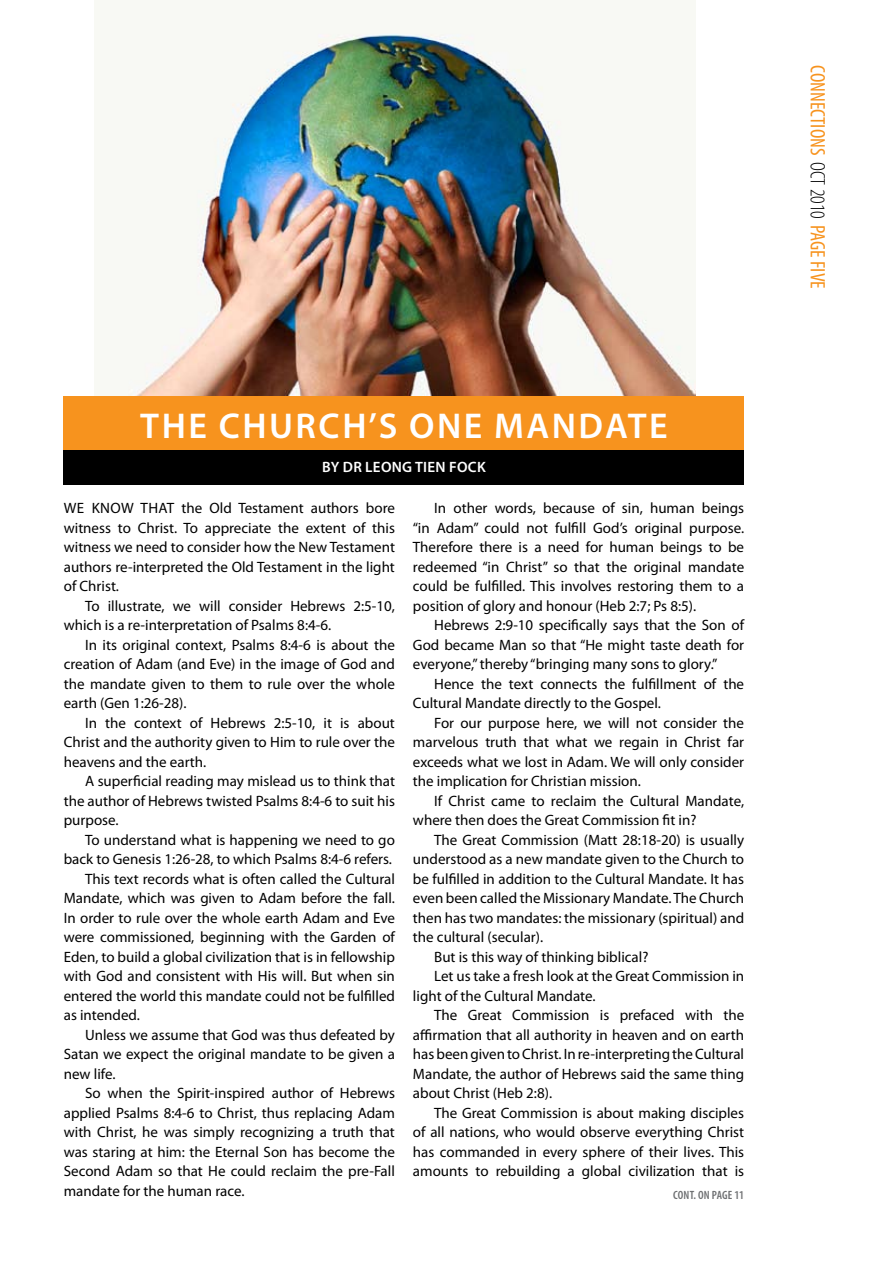
<style>
.page{position:relative;width:893px;height:1263px;background:#fff}
.page>*{position:absolute;margin:0;border:0;box-sizing:border-box;transform-origin:0 0}
.t1{font:600 36px "Myriad Pro";letter-spacing:.07em;color:#fff}
.t2{font:condensed 21px "Myriad Pro";color:#f7931e}
.t3{font:15px/19.5px "Myriad Pro";color:#000;text-align:justify}
.t4{font:600 15px "Myriad Pro";letter-spacing:.02em;color:#fff}
.t5{font:600 condensed 12px "Myriad Pro";letter-spacing:.005em;color:#6d6f71}
.s1{font-weight:300;color:#000}
</style>
<div class="page">
<img style="left:94px;top:0;width:602px;height:396px">
<div style="left:64px;top:396px;width:680px;height:62px;background:#f7931e"></div>
<div style="left:64px;top:450px;width:680px;height:35px;background:#000"></div>
<h1 class="t1" style="left:140px;top:403px;width:529px">THE CHURCH’S ONE MANDATE</h1>
<p class="t4" style="left:322px;top:457px;width:164px">BY DR LEONG TIEN FOCK</p>
<p class="t3" style="left:64px;top:498px;width:333px;text-indent:77px">that the Old Testament authors bore witness to Christ. To appreciate the extent of this witness we need to consider how the New Testament authors re-interpreted the Old Testament in the light of Christ.</p>
<p class="t3" style="left:64px;top:595px;width:333px;text-indent:21px">To illustrate, we will consider Hebrews 2:5-10, which is a re-interpretation of Psalms 8:4-6.</p>
<p class="t3" style="left:64px;top:634px;width:333px;text-indent:21px">In its original context, Psalms 8:4-6 is about the creation of Adam (and Eve) in the image of God and the mandate given to them to rule over the whole earth (Gen 1:26-28).</p>
<p class="t3" style="left:64px;top:712px;width:333px;text-indent:21px">In the context of Hebrews 2:5-10, it is about Christ and the authority given to H im to rule over the heavens and the earth.</p>
<p class="t3" style="left:64px;top:771px;width:333px;text-indent:21px">A superficial reading may mislead us to think that the author of Hebrews twisted Psalms 8:4-6 to suit his purpose.</p>
<p class="t3" style="left:85px;top:829px;width:311px">To understand what is happening we need to go</p>
<p class="t3" style="left:64px;top:849px;width:330px">back to Genesis 1:26-28, to which Psalms 8:4-6 refers.</p>
<p class="t3" style="left:85px;top:868px;width:311px">This text records what is often called the Cultural</p>
<p class="t3" style="left:64px;top:888px;width:333px">Mandate, which was given to Adam before the fall.</p>
<p class="t3" style="left:64px;top:907px;width:333px">In order to rule over the whole earth Adam and Eve</p>
<p class="t3" style="left:64px;top:927px;width:333px">were commissioned, beginning with the Garden of</p>
<p class="t3" style="left:64px;top:946px;width:333px">Eden, to build a global civilization that is in fellowship</p>
<p class="t3" style="left:64px;top:966px;width:333px">with God and consistent with H is will. But when sin</p>
<p class="t3" style="left:64px;top:985px;width:333px">entered the world this mandate could not be fulfilled</p>
<p class="t3" style="left:64px;top:1005px;width:78px">as intended.</p>
<p class="t3" style="left:85px;top:1024px;width:311px">Unless we assume that God was thus defeated by</p>
<p class="t3" style="left:64px;top:1044px;width:333px">Satan we expect the original mandate to be given a</p>
<p class="t3" style="left:64px;top:1063px;width:53px">new life.</p>
<p class="t3" style="left:85px;top:1083px;width:311px">So when the Spirit-inspired author of Hebrews</p>
<p class="t3" style="left:64px;top:1102px;width:333px">applied Psalms 8:4-6 to Christ, thus replacing Adam</p>
<p class="t3" style="left:64px;top:1122px;width:333px">with Christ, he was simply recognizing a truth that</p>
<p class="t3" style="left:64px;top:1141px;width:333px">was staring at him: the Eternal Son has become the</p>
<p class="t3" style="left:64px;top:1161px;width:333px">Second Adam so that He could reclaim the pre-Fall</p>
<p class="t3" style="left:64px;top:1180px;width:182px">mandate for the human race.</p>
<p class="t3" style="left:64px;top:498px;width:59px">We know</p>
<p class="t3" style="left:413px;top:498px;width:333px;text-indent:21px">In other words, because of sin, human beings “in Adam” could not fulfill God’s original purpose.<br>Therefore there is a need for human beings to be redeemed “in Christ” so that the original mandate could be fulfilled. This involves restoring them to a position of glory and honour (Heb 2:7; Ps 8:5).</p>
<p class="t3" style="left:413px;top:615px;width:333px;text-indent:21px">Hebrews 2:9-10 specifically says that the Son of God became Man so that “He might taste death for everyone,” thereby “bringing many sons to glory.”</p>
<p class="t3" style="left:413px;top:673px;width:333px;text-indent:21px">Hence the text connects the fulfillment of the<br>Cultural Mandate directly to the Gospel.</p>
<p class="t3" style="left:413px;top:712px;width:333px;text-indent:21px">For our purpose here, we will not consider the marvelous truth that what we regain in Christ far exceeds what we lost in Adam. We will only consider the implication for Christian mission.</p>
<p class="t3" style="left:413px;top:790px;width:333px;text-indent:21px">If Christ came to reclaim the Cultural Mandate, where then does the Great Commission fit in?</p>
<p class="t3" style="left:434px;top:829px;width:311px">The Great Commission (Matt 28:18-20) is usually</p>
<p class="t3" style="left:413px;top:849px;width:333px">understood as a new mandate given to the Church to</p>
<p class="t3" style="left:413px;top:868px;width:333px">be fulfilled in addition to the Cultural Mandate. It has</p>
<p class="t3" style="left:413px;top:888px;width:333px">even been called the Missionary Mandate. The Church</p>
<p class="t3" style="left:413px;top:907px;width:333px">then has two mandates: the missionary (spiritual) and</p>
<p class="t3" style="left:413px;top:927px;width:132px">the cultural (secular).</p>
<p class="t3" style="left:434px;top:946px;width:216px">But is this way of thinking biblical?</p>
<p class="t3" style="left:434px;top:966px;width:311px">Let us take a fresh look at the Great Commission in</p>
<p class="t3" style="left:413px;top:985px;width:184px">light of the Cultural Mandate.</p>
<p class="t3" style="left:434px;top:1005px;width:311px">The Great Commission is prefaced with the</p>
<p class="t3" style="left:413px;top:1024px;width:333px">affirmation that all authority in heaven and on earth</p>
<p class="t3" style="left:413px;top:1044px;width:333px">has been given to Christ. In re-interpreting the Cultural</p>
<p class="t3" style="left:413px;top:1063px;width:333px">Mandate, the author of Hebrews said the same thing</p>
<p class="t3" style="left:413px;top:1083px;width:141px">about Christ (Heb 2:8).</p>
<p class="t3" style="left:434px;top:1102px;width:311px">The Great Commission is about making disciples</p>
<p class="t3" style="left:413px;top:1122px;width:333px">of all nations, who would observe everything Christ</p>
<p class="t3" style="left:413px;top:1141px;width:333px">has commanded in every sphere of their lives. This</p>
<p class="t3" style="left:413px;top:1161px;width:333px">amounts to rebuilding a global civilization that is</p>
<p class="t5" style="left:673px;top:1188px;width:73px">CONT. ON PAGE 11</p>
<h2 class="t2" style="left:830px;top:65px;width:223px;rotate:90deg">CONNECTIONS <span class="s1">OCT 2010</span> PAGE FIVE</h2>
</div>
